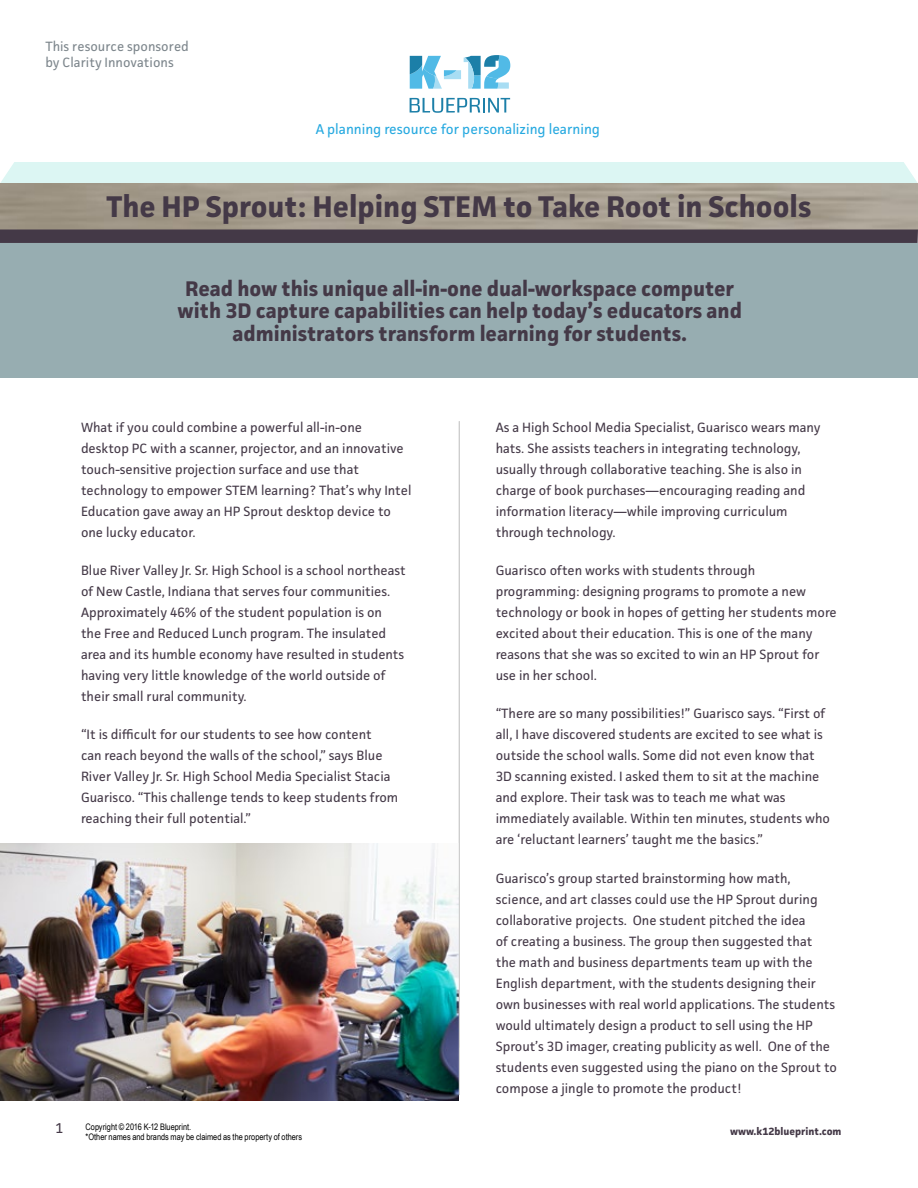
<style>
.page{position:relative;width:918px;height:1188px;background:#fff}
.page>*{position:absolute;margin:0;border:0;box-sizing:border-box;transform-origin:0 0}
.t1{font:700 30px "Facit";color:#443947}
.t2{font:700 21.3px/22.5px "Facit";color:#443947;text-align:center}
.t3{font:14.25px "Facit";color:#26a9e0}
.t4{font:14.25px "Facit";color:#443947}
.t5{font:13.5px/21px "Facit";color:#443947}
.t6{font:13.5px/16.2px "Facit";color:#7d868c}
.t7{font:700 10.5px "Facit";color:#443947}
.t8{font:9px/10.5px "Arial Narrow";color:#000}
</style>
<div class="page">
<div style="left:0;top:162px;width:918px;height:21px;background:#dcf6f3"></div>
<svg style="left:410px;top:98px;width:100px;height:15px"></svg>
<svg style="left:410px;top:55px;width:100px;height:34px"></svg>
<img style="left:0;top:843px;width:459px;height:257px">
<div style="left:0;top:243px;width:918px;height:135px;background:#97adb1"></div>
<div style="left:0;top:229px;width:918px;height:14px;background:#443947"></div>
<hr style="left:459px;top:421px;width:1px;height:674px;background:#ccc">
<p class="t6" style="left:45px;top:38px;width:145px">This resource sponsored by Clarity Innovations</p>
<p class="t3" style="left:316px;top:121px;width:286px">A planning resource for personalizing learning</p>
<h1 class="t1" style="left:106px;top:188px;width:706px">The HP Sprout: Helping STEM to Take Root in Schools</h1>
<h2 class="t2" style="left:178px;top:277px;width:566px">Read how this unique all-in-one dual-workspace computer with 3D capture capabilities can help today’s educators and administrators transform learning for students.</h2>
<p class="t4" style="left:56px;top:1120px;width:9px">1</p>
<p class="t5" style="left:81px;top:416px;width:332px">What if you could combine a powerful all-in-one desktop PC with a scanner, projector, and an innovative touch-sensitive projection surface and use that technology to empower STEM learning? That’s why Intel Education gave away an HP Sprout desktop device to one lucky educator.</p>
<p class="t5" style="left:81px;top:559px;width:326px">Blue River Valley Jr. Sr. High School is a school northeast of New Castle, Indiana that serves four communities.<br>Approximately 46% of the student population is on the Free and Reduced Lunch program. The insulated area and its humble economy have resulted in students having very little knowledge of the world outside of their small rural community.</p>
<p class="t5" style="left:81px;top:724px;width:319px">“It is difficult for our students to see how content<br>can reach beyond the walls of the school,” says Blue River Valley Jr. Sr. High School Media Specialist Stacia Guarisco. “This challenge tends to keep students from reaching their full potential.”</p>
<p class="t5" style="left:496px;top:416px;width:326px">As a High School Media Specialist, Guarisco wears many hats. She assists teachers in integrating technology, usually through collaborative teaching. She is also in charge of book purchases—encouraging reading and information literacy—while improving curriculum through technology.</p>
<p class="t5" style="left:496px;top:560px;width:343px">Guarisco often works with students through programming: designing programs to promote a new technology or book in hopes of getting her students more excited about their education. This is one of the many reasons that she was so excited to win an HP Sprout for use in her school.</p>
<p class="t5" style="left:496px;top:703px;width:336px">“There are so many possibilities!” Guarisco says. “First of all, I have discovered students are excited to see what is outside the school walls. Some did not even know that 3D scanning existed. I asked them to sit at the machine and explore. Their task was to teach me what was immediately available. Within ten minutes, students who are ‘reluctant learners’ taught me the basics.”</p>
<p class="t5" style="left:496px;top:867px;width:343px">Guarisco’s group started brainstorming how math, science, and art classes could use the HP Sprout during collaborative projects. One student pitched the idea<br>of creating a business. The group then suggested that<br>the math and business departments team up with the English department, with the students designing their own businesses with real world applications. The students would ultimately design a product to sell using the HP Sprout’s 3D imager, creating publicity as well. One of the students even suggested using the piano on the Sprout to compose a jingle to promote the product!</p>
<p class="t8" style="left:86px;top:1121px;width:218px">Copyright © 2016 K-12 Blueprint.<br>*Other names and brands may be claimed as the property of others</p>
<p class="t7" style="left:730px;top:1124px;width:113px">www.k12blueprint.com</p>
</div>
